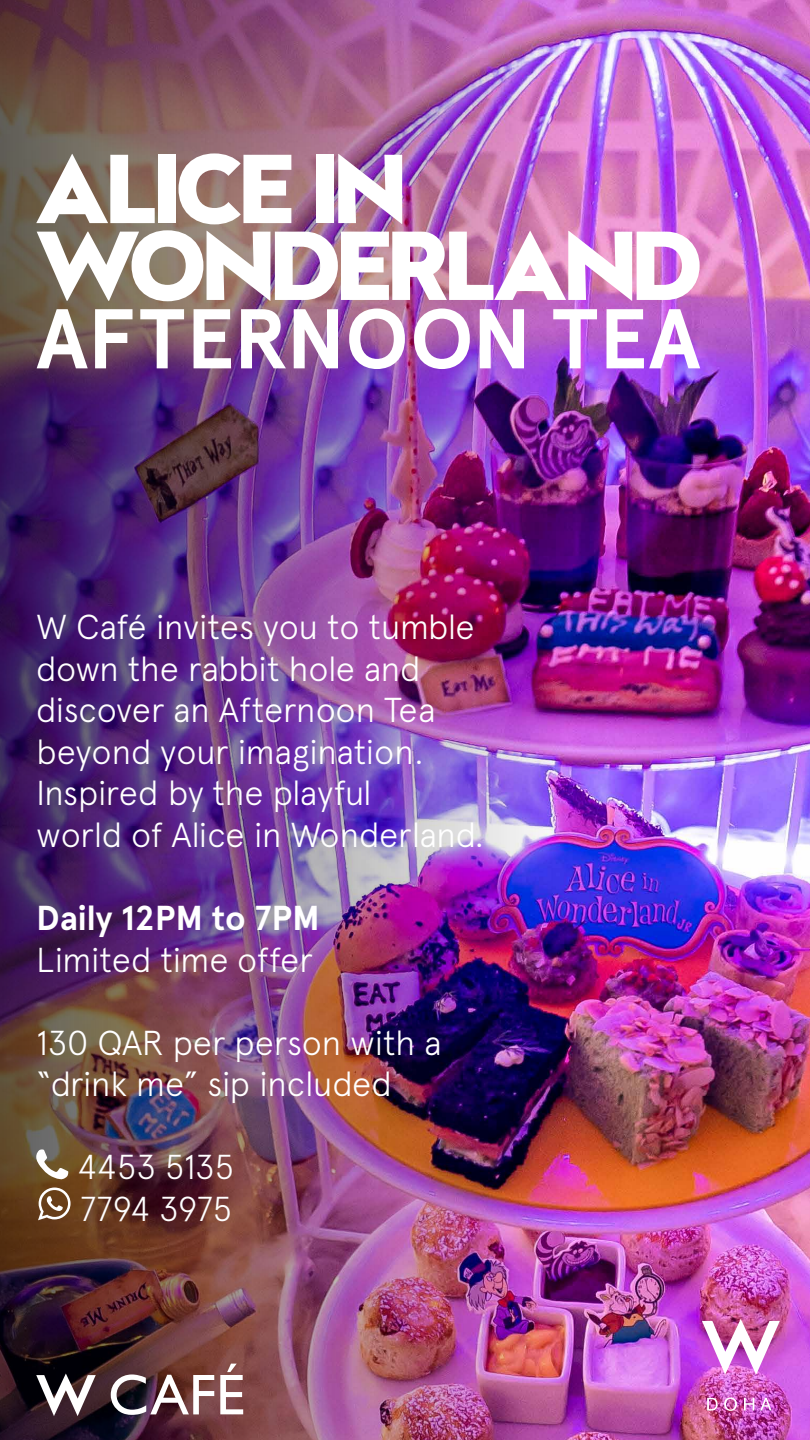
<style>
.page{position:relative;width:810px;height:1440px;background:#fff}
.page>*{position:absolute;margin:0;border:0;box-sizing:border-box;transform-origin:0 0}
.t1{font:700 88.72px/76.9px "W Sans New";color:#fff}
.t2{font:700 84.53px "W Apercu";letter-spacing:.005em;color:#fff}
.t3{font:300 34.58px/41.5px "Apercu Pro";letter-spacing:-.015em;color:#fff}
.t4{font:700 34.58px "Apercu Pro";letter-spacing:-.005em;color:#fff}
</style>
<div class="page">
<img style="left:567px;top:0;width:243px;height:1440px">
<img style="left:0;top:0;width:567px;height:1440px">
<svg style="left:36px;top:1149px;width:32px;height:31px"></svg>
<svg style="left:38px;top:1188px;width:33px;height:32px"></svg>
<svg style="left:111px;top:1374px;width:103px;height:41px"></svg>
<svg style="left:220px;top:1364px;width:23px;height:50px"></svg>
<svg style="left:36px;top:1374px;width:60px;height:42px"></svg>
<img style="left:702px;top:1319px;width:78px;height:56px">
<svg style="left:707px;top:1398px;width:11px;height:13px"></svg>
<svg style="left:724px;top:1397px;width:13px;height:14px"></svg>
<svg style="left:744px;top:1398px;width:10px;height:13px"></svg>
<svg style="left:760px;top:1398px;width:11px;height:13px"></svg>
<h1 class="t1" style="left:36px;top:154px;width:666px">ALICE IN<br>WONDERLAND</h1>
<h2 class="t2" style="left:36px;top:275px;width:666px">AFTERNOON TEA</h2>
<p class="t3" style="left:36px;top:603px;width:449px">W Café invites you to tumble down the rabbit hole and discover an Afternoon Tea beyond your imagination.<br>Inspired by the playful<br>world of Alice in Wonderland.</p>
<p class="t4" style="left:36px;top:892px;width:285px">Daily 12PM to 7PM</p>
<p class="t3" style="left:36px;top:936px;width:278px">Limited time offer</p>
<p class="t3" style="left:36px;top:1019px;width:407px">130 QAR per person with a “drink me” sip included</p>
<p class="t3" style="left:77px;top:1143px;width:159px">4453 5135<br>7794 3975</p>
</div>
